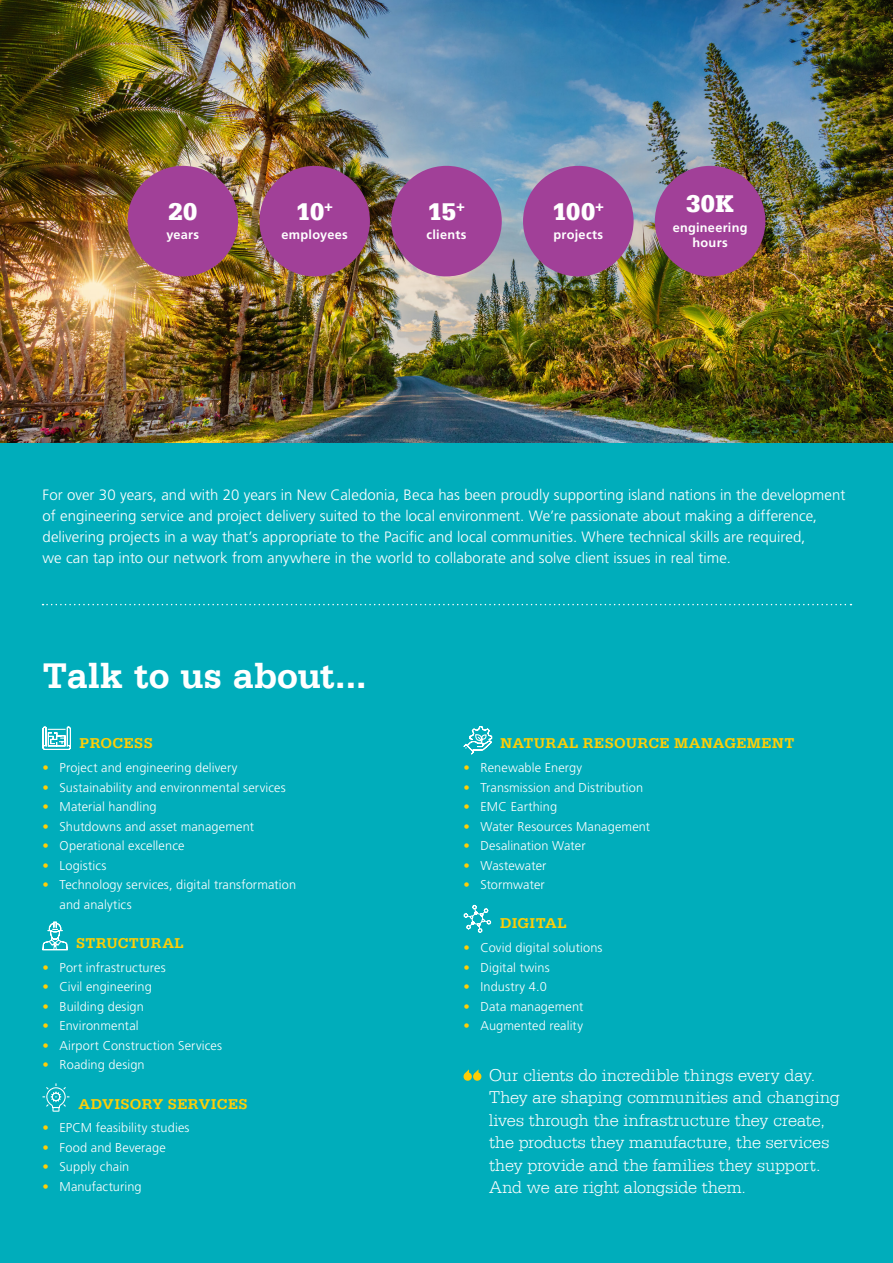
<style>
.page{position:relative;width:893px;height:1263px;background:#fff}
.page>*{position:absolute;margin:0;border:0;box-sizing:border-box;transform-origin:0 0}
.t1{font:700 37.5px "Serifa";color:#fff}
.t2{font:900 25.5px "Serifa";letter-spacing:.02em;color:#fff}
.t3{font:300 18px/22.5px "Serifa";color:#fff}
.t4{font:300 15px/21px "Frutiger LT Pro";letter-spacing:.005em;color:#fff}
.t5{font:700 15px "Serifa";letter-spacing:.025em;color:#ffce06}
.t6{font:300 12.75px/19.5px "Frutiger LT Pro";letter-spacing:.01em;color:#fff}
.t7{font:700 12.75px/15.3px "Frutiger LT Pro";letter-spacing:.02em;color:#fff;text-align:center}
.s1{color:#ffce06}
</style>
<div class="page">
<div style="left:0;top:442px;width:893px;height:821px;background:#00adbb"></div>
<img style="left:0;top:0;width:893px;height:442px">
<div style="left:128px;top:166px;width:110px;height:110px;background:#a14098;border-radius:50%"></div>
<div style="left:655px;top:166px;width:110px;height:110px;background:#a14098;border-radius:50%"></div>
<div style="left:259px;top:166px;width:111px;height:110px;background:#a14098;border-radius:50%"></div>
<div style="left:523px;top:166px;width:111px;height:110px;background:#a14098;border-radius:50%"></div>
<div style="left:391px;top:166px;width:111px;height:110px;background:#a14098;border-radius:50%"></div>
<svg style="left:463px;top:1069px;width:19px;height:12px"></svg>
<svg style="left:42px;top:726px;width:29px;height:24px"></svg>
<svg style="left:463px;top:726px;width:30px;height:29px"></svg>
<svg style="left:463px;top:904px;width:29px;height:29px"></svg>
<svg style="left:42px;top:921px;width:26px;height:30px"></svg>
<svg style="left:42px;top:1083px;width:28px;height:29px"></svg>
<svg style="left:43px;top:604px;width:808px;height:1px"></svg>
<h2 class="t2" style="left:168px;top:196px;width:30px">20</h2>
<p class="t7" style="left:166px;top:227px;width:34px">years</p>
<h2 class="t2" style="left:296px;top:196px;width:38px">10<sup>+</sup></h2>
<p class="t7" style="left:281px;top:227px;width:68px">employees</p>
<h2 class="t2" style="left:428px;top:196px;width:39px">15<sup>+</sup></h2>
<p class="t7" style="left:426px;top:227px;width:41px">clients</p>
<h2 class="t2" style="left:552px;top:196px;width:53px">100<sup>+</sup></h2>
<p class="t7" style="left:553px;top:227px;width:51px">projects</p>
<h2 class="t2" style="left:686px;top:189px;width:49px">30K</h2>
<p class="t7" style="left:673px;top:220px;width:76px">engineering hours</p>
<p class="t4" style="left:43px;top:484px;width:804px">For over 30 years, and with 20 years in New Caledonia, Beca has been proudly supporting island nations in the development of engineering service and project delivery suited to the local environment. We’re passionate about making a difference, delivering projects in a way that’s appropriate to the Pacific and local communities. Where technical skills are required,<br>we can tap into our network from anywhere in the world to collaborate and solve client issues in real time.</p>
<h1 class="t1" style="left:43px;top:654px;width:326px">Talk to us about...</h1>
<p class="t5" style="left:79px;top:735px;width:75px">PROCESS</p>
<p class="t6" style="left:43px;top:758px;width:197px"><span class="s1">•</span> Project and engineering delivery</p>
<p class="t6" style="left:43px;top:778px;width:245px"><span class="s1">•</span> Sustainability and environmental services</p>
<p class="t6" style="left:43px;top:797px;width:116px"><span class="s1">•</span> Material handling</p>
<p class="t6" style="left:43px;top:817px;width:213px"><span class="s1">•</span> Shutdowns and asset management</p>
<p class="t6" style="left:43px;top:836px;width:143px"><span class="s1">•</span> Operational excellence</p>
<p class="t6" style="left:43px;top:856px;width:65px"><span class="s1">•</span> Logistics</p>
<p class="t6" style="left:60px;top:875px;width:238px;text-indent:-17px"><span class="s1">•</span> Technology services, digital transformation and analytics</p>
<p class="t5" style="left:76px;top:934px;width:109px">STRUCTURAL</p>
<p class="t6" style="left:43px;top:958px;width:125px"><span class="s1">•</span> Port infrastructures</p>
<p class="t6" style="left:43px;top:977px;width:111px"><span class="s1">•</span> Civil engineering</p>
<p class="t6" style="left:43px;top:997px;width:103px"><span class="s1">•</span> Building design</p>
<p class="t6" style="left:43px;top:1016px;width:98px"><span class="s1">•</span> Environmental</p>
<p class="t6" style="left:43px;top:1036px;width:181px"><span class="s1">•</span> Airport Construction Services</p>
<p class="t6" style="left:43px;top:1055px;width:104px"><span class="s1">•</span> Roading design</p>
<p class="t5" style="left:78px;top:1095px;width:171px">ADVISORY SERVICES</p>
<p class="t6" style="left:43px;top:1118px;width:149px"><span class="s1">•</span> EPCM feasibility studies</p>
<p class="t6" style="left:43px;top:1138px;width:125px"><span class="s1">•</span> Food and Beverage</p>
<p class="t6" style="left:43px;top:1157px;width:88px"><span class="s1">•</span> Supply chain</p>
<p class="t6" style="left:43px;top:1177px;width:101px"><span class="s1">•</span> Manufacturing</p>
<p class="t5" style="left:501px;top:735px;width:295px">NATURAL RESOURCE MANAGEMENT</p>
<p class="t6" style="left:463px;top:758px;width:120px"><span class="s1">•</span> Renewable Energy</p>
<p class="t6" style="left:463px;top:778px;width:181px"><span class="s1">•</span> Transmission and Distribution</p>
<p class="t6" style="left:463px;top:797px;width:95px"><span class="s1">•</span> EMC Earthing</p>
<p class="t6" style="left:463px;top:817px;width:188px"><span class="s1">•</span> Water Resources Management</p>
<p class="t6" style="left:463px;top:836px;width:124px"><span class="s1">•</span> Desalination Water</p>
<p class="t6" style="left:463px;top:856px;width:84px"><span class="s1">•</span> Wastewater</p>
<p class="t6" style="left:463px;top:875px;width:83px"><span class="s1">•</span> Stormwater</p>
<p class="t5" style="left:500px;top:915px;width:68px">DIGITAL</p>
<p class="t6" style="left:463px;top:938px;width:141px"><span class="s1">•</span> Covid digital solutions</p>
<p class="t6" style="left:463px;top:958px;width:88px"><span class="s1">•</span> Digital twins</p>
<p class="t6" style="left:463px;top:977px;width:85px"><span class="s1">•</span> Industry 4.0</p>
<p class="t6" style="left:463px;top:997px;width:121px"><span class="s1">•</span> Data management</p>
<p class="t6" style="left:463px;top:1016px;width:121px"><span class="s1">•</span> Augmented reality</p>
<p class="t3" style="left:489px;top:1064px;width:352px">Our clients do incredible things every day.<br>They are shaping communities and changing lives through the infrastructure they create, the products they manufacture, the services they provide and the families they support.<br>And we are right alongside them.</p>
</div>
